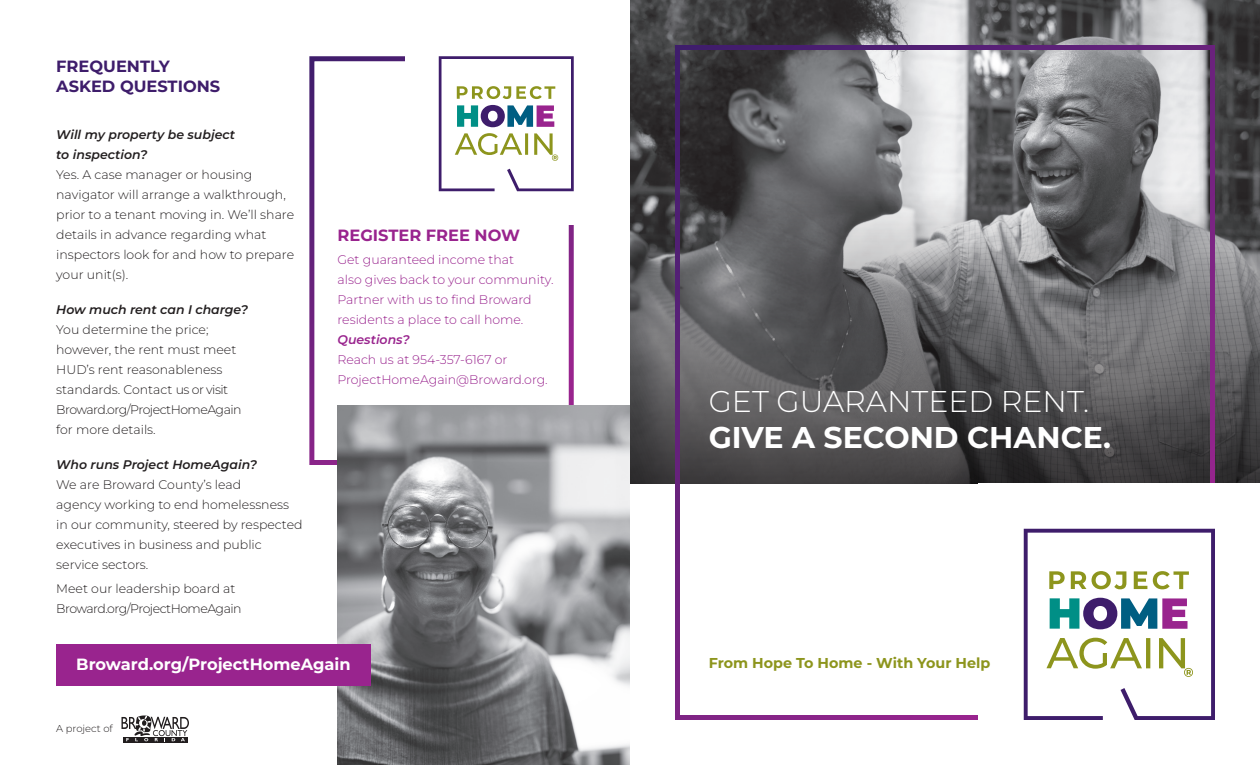
<style>
.page{position:relative;width:1260px;height:765px;background:#fff}
.page>*{position:absolute;margin:0;border:0;box-sizing:border-box;transform-origin:0 0}
.t1{font:300 30px "Montserrat";color:#fff}
.t2{font:700 30px "Montserrat";color:#fff}
.t3{font:700 16.25px "Montserrat";color:#fff}
.t4{font:700 16.25px/20px "Montserrat";color:#3e1d6b}
.t5{font:700 16.25px "Montserrat";color:#99248e}
.t6{font:700 14.25px "Montserrat";color:#8d951d}
.t7{font:300 12.5px/20px "Montserrat";color:#231f20}
.t8{font:300 12.5px/20px "Montserrat";color:#99248e}
.t9{font:300 12.5px/20px "Montserrat";letter-spacing:-.04em;color:#231f20}
.t10{font:300 10px "Montserrat";color:#231f20}
.s1{font-weight:100;font-style:italic}
</style>
<div class="page">
<img style="left:630px;top:0;width:630px;height:192px">
<svg style="left:630px;top:192px;width:630px;height:292px;background:#615d65"></svg>
<svg style="left:1024px;top:529px;width:191px;height:191px"></svg>
<img style="left:338px;top:405px;width:292px;height:360px">
<svg style="left:439px;top:56px;width:135px;height:135px"></svg>
<div style="left:56px;top:644px;width:315px;height:42px;background:#99248e"></div>
<svg style="left:123px;top:741px;width:64px;height:1px"></svg>
<svg style="left:121px;top:716px;width:68px;height:25px"></svg>
<p class="t4" style="left:56px;top:56px;width:165px">FREQUENTLY<br>ASKED QUESTIONS</p>
<p class="t7" style="left:56px;top:125px;width:239px"><span class="s1">Will my property be subject<br>to inspection?<br></span>Yes. A case manager or housing navigator will arrange a walkthrough, prior to a tenant moving in. We’ll share details in advance regarding what inspectors look for and how to prepare your unit(s).</p>
<p class="t7" style="left:56px;top:300px;width:193px"><span class="s1">How much rent can I charge?<br></span>You determine the price; however, the rent must meet<br>HUD’s rent reasonableness standards. Contact us or visit<br>Broward.org/ProjectHomeAgain for more details.</p>
<p class="t7" style="left:56px;top:455px;width:248px"><span class="s1">Who runs Project HomeAgain?<br></span>We are Broward County’s lead<br>agency working to end homelessness in our community, steered by respected executives in business and public service sectors.</p>
<p class="t9" style="left:56px;top:578px;width:187px">Meet our leadership board at<br>Broward.org/ProjectHomeAgain</p>
<p class="t5" style="left:338px;top:224px;width:184px">REGISTER FREE NOW</p>
<p class="t8" style="left:338px;top:250px;width:218px">Get guaranteed income that<br>also gives back to your community.<br>Partner with us to find Broward residents a place to call home.<br><span class="s1">Questions?<br></span>Reach us at 954-357-6167 or<br>ProjectHomeAgain@Broward.org.</p>
<p class="t3" style="left:76px;top:653px;width:276px">Broward.org/ProjectHomeAgain</p>
<p class="t10" style="left:56px;top:722px;width:58px">A project of</p>
<p class="t1" style="left:709px;top:381px;width:382px">GET GUARANTEED RENT.</p>
<p class="t2" style="left:709px;top:417px;width:404px">GIVE A SECOND CHANCE.</p>
<p class="t6" style="left:709px;top:653px;width:283px">From Hope To Home - With Your Help</p>
</div>
